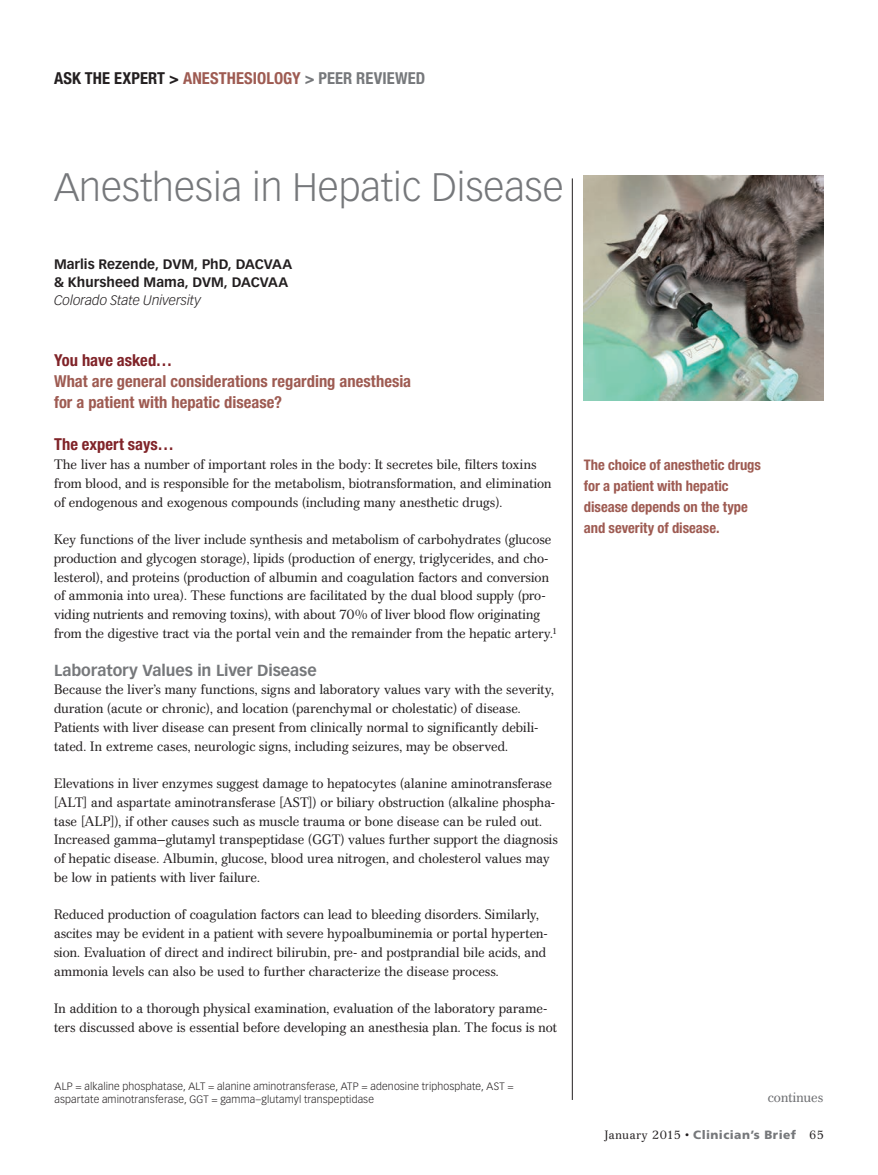
<style>
.page{position:relative;width:878px;height:1175px;background:#fff}
.page>*{position:absolute;margin:0;border:0;box-sizing:border-box;transform-origin:0 0}
.head_article{font:300 39px "Vectora LT Std";color:#76787b}
.Deck{font:700 condensed 16.5px/21px "Helvetica Neue LT Std";letter-spacing:.005em;color:#9e5b52}
.department{font:700 condensed 16.5px "Helvetica Neue LT Std";letter-spacing:.005em;color:#9e5b52}
.Deck-2{font:700 condensed 16.5px "Helvetica Neue LT Std";color:#802328}
.Head_A{font:700 15.75px "Vectora LT Std";letter-spacing:-.005em;color:#76787b}
.Pullquote{font:700 condensed 14.7px/21px "Helvetica Neue LT Std";color:#9e5b52}
.Body_Cremona_9_12{font:13.5px/18.8px "Cremona";letter-spacing:.01em;color:#231f20}
.Byline{font:700 13.5px "Vectora LT Std";color:#231f20}
.Byline_Affiliation{font:italic 300 13.5px "Vectora LT Std";color:#231f20}
.t1{font:13.5px "Cremona";letter-spacing:.01em;color:#6c6d70}
.t2{font:900 12px "Frutiger";letter-spacing:.035em;color:#76787b}
.Footnote{font:300 10.5px/13.5px "Vectora LT Std";letter-spacing:.015em;color:#231f20}
.s1{color:#231f20}
.s2{color:#76787b}
.s3{font-family:"Cremona";font-weight:400;color:#231f20}
</style>
<div class="page">
<hr style="left:572px;top:178px;width:1px;height:922px;background:#231f20">
<img style="left:584px;top:176px;width:239px;height:224px">
<p class="department" style="left:54px;top:68px;width:372px"><span class="s1">ASK THE EXPERT &gt;</span> ANESTHESIOLOGY <span class="s2">&gt; PEER REVIEWED</span></p>
<p class="head_article" style="left:54px;top:164px;width:511px">Anesthesia in Hepatic Disease</p>
<p class="Byline" style="left:54px;top:256px;width:240px">Marlis Rezende, DVM, PhD, DACVAA</p>
<p class="Byline" style="left:54px;top:274px;width:236px">&amp; Khursheed Mama, DVM, DACVAA</p>
<p class="Byline_Affiliation" style="left:54px;top:292px;width:148px">Colorado State University</p>
<p class="Deck-2" style="left:54px;top:350px;width:120px">You have asked…</p>
<p class="Deck" style="left:54px;top:371px;width:359px">What are general considerations regarding anesthesia for a patient with hepatic disease?</p>
<p class="Deck-2" style="left:54px;top:434px;width:121px">The expert says…</p>
<p class="Body_Cremona_9_12" style="left:54px;top:455px;width:499px">The liver has a number of important roles in the body: It secretes bile, filters toxins from blood, and is responsible for the metabolism, biotransformation, and elimination of endogenous and exogenous compounds (including many anesthetic drugs).</p>
<p class="Body_Cremona_9_12" style="left:54px;top:530px;width:505px">Key functions of the liver include synthesis and metabolism of carbohydrates (glucose production and glycogen storage), lipids (production of energy, triglycerides, and cho&shy;lesterol), and proteins (production of albumin and coagulation factors and conversion of ammonia into urea). These functions are facilitated by the dual blood supply (pro&shy;viding nutrients and removing toxins), with about 70% of liver blood flow originating from the digestive tract via the portal vein and the remainder from the hepatic artery.<sup>1</sup></p>
<p class="Head_A" style="left:54px;top:660px;width:264px">Laboratory Values in Liver Disease</p>
<p class="Body_Cremona_9_12" style="left:54px;top:680px;width:501px">Because the liver’s many functions, signs and laboratory values vary with the severity, duration (acute or chronic), and location (parenchymal or cholestatic) of disease.<br>Patients with liver disease can present from clinically normal to significantly debili&shy;tated. In extreme cases, neurologic signs, including seizures, may be observed.</p>
<p class="Body_Cremona_9_12" style="left:54px;top:774px;width:505px">Elevations in liver enzymes suggest damage to hepatocytes (alanine aminotransferase [ALT] and aspartate aminotransferase [AST]) or biliary obstruction (alkaline phospha&shy;tase [ALP]), if other causes such as muscle trauma or bone disease can be ruled out.<br>Increased gamma–glutamyl transpeptidase (GGT) values further support the diagnosis of hepatic disease. Albumin, glucose, blood urea nitrogen, and cholesterol values may be low in patients with liver failure.</p>
<p class="Body_Cremona_9_12" style="left:54px;top:905px;width:495px">Reduced production of coagulation factors can lead to bleeding disorders. Similarly, ascites may be evident in a patient with severe hypoalbuminemia or portal hyperten&shy;sion. Evaluation of direct and indirect bilirubin, pre- and postprandial bile acids, and ammonia levels can also be used to further characterize the disease process.</p>
<p class="Body_Cremona_9_12" style="left:54px;top:999px;width:504px">In addition to a thorough physical examination, evaluation of the laboratory parame&shy;ters discussed above is essential before developing an anesthesia plan. The focus is not</p>
<p class="Footnote" style="left:55px;top:1079px;width:460px">ALP = alkaline phosphatase, ALT = alanine aminotransferase, ATP = adenosine triphosphate, AST = aspartate aminotransferase, GGT = gamma–glutamyl transpeptidase</p>
<p class="Pullquote" style="left:584px;top:454px;width:179px">The choice of anesthetic drugs for a patient with hepatic disease depends on the type and severity of disease.</p>
<p class="t1" style="left:767px;top:1089px;width:57px">continues</p>
<p class="t2" style="left:605px;top:1128px;width:220px"><span class="s3">January 2015 •</span> Clinician’s Brief <span class="s3">65</span></p>
</div>
